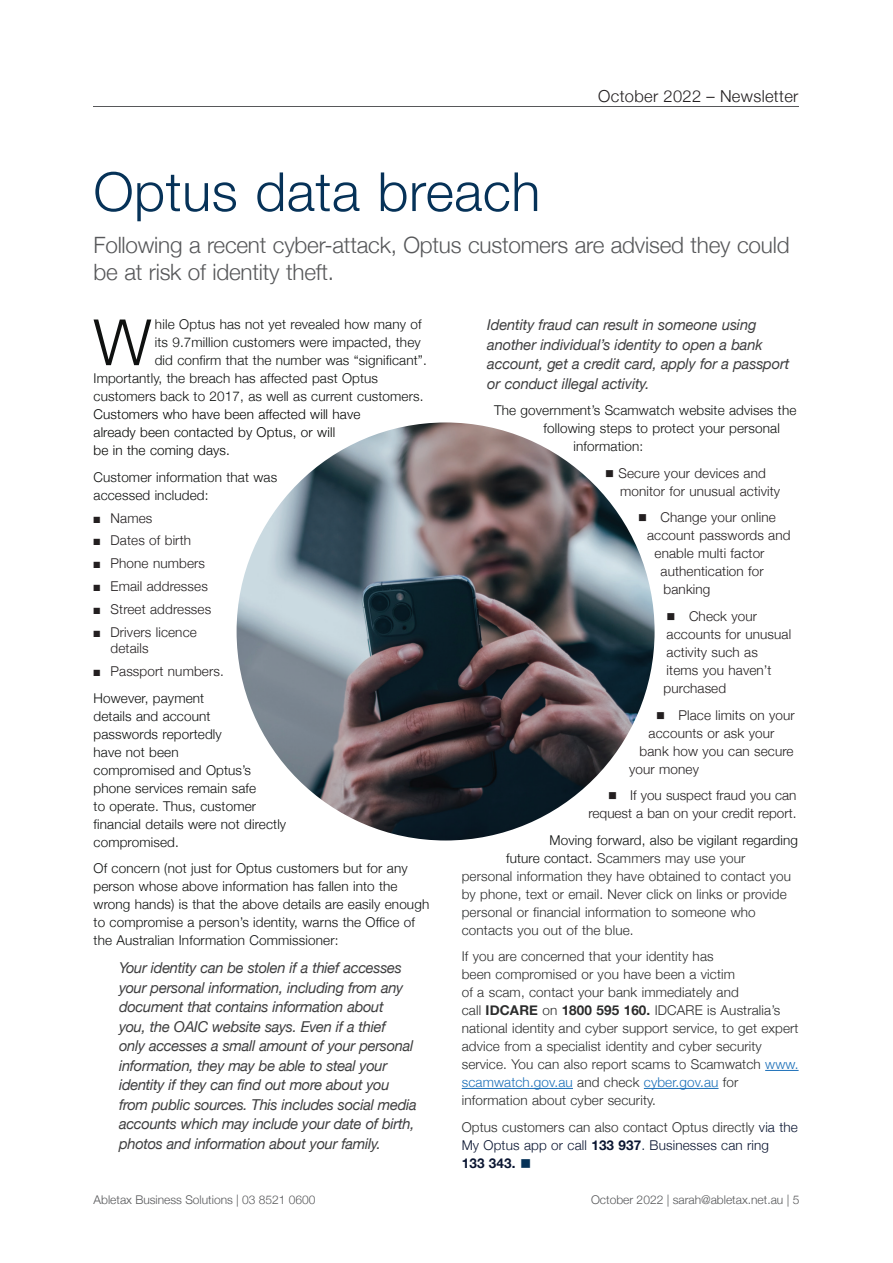
<style>
.page{position:relative;width:893px;height:1263px;background:#fff}
.page>*{position:absolute;margin:0;border:0;box-sizing:border-box;transform-origin:0 0}
.t1{font:300 63.9px "Helvetica Neue";color:#0f1110}
.t2{font:300 54px "Helvetica Neue";letter-spacing:.01em;color:#063258}
.t3{font:300 22.5px/27px "Helvetica Neue";letter-spacing:-.01em;color:#57585a}
.t4{font:300 16.5px "Helvetica Neue";letter-spacing:.02em;color:#231f20}
.t5{font:italic 15px/19.5px "Helvetica Neue";letter-spacing:-.02em;color:#3e3e3f}
.t6{font:300 13.5px/18px "Helvetica Neue";letter-spacing:.01em;color:#0f1110}
.t7{font:300 13.5px/18px "Helvetica Neue";letter-spacing:.01em;color:#2b2c2c}
.t8{font:300 13.5px/18px "Helvetica Neue";letter-spacing:.01em;color:#231f20}
.t9{font:300 13.5px/18px "Helvetica Neue";letter-spacing:.01em;color:#040503}
.t10{font:300 12px "Helvetica Neue";color:#57585a}
.s1{color:#0f1110}
.s2{font-weight:700}
.s3{color:#1b6fb8}
.s4{color:#0a1531}
.s5{font-weight:700;color:#0a1531}
.s6{color:#063258}
</style>
<div class="page">
<hr style="left:93px;top:106px;width:705px;height:1px;background:#57585a">
<img style="left:237px;top:422px;width:418px;height:418px;border-radius:209px">
<hr style="left:765px;top:1070px;width:34px;height:1px;background:#1b6fb8">
<hr style="left:462px;top:1088px;width:111px;height:1px;background:#1b6fb8">
<hr style="left:644px;top:1088px;width:74px;height:1px;background:#1b6fb8">
<p class="t4" style="left:598px;top:83px;width:202px">October 2022 – Newsletter</p>
<h2 class="t2" style="left:94px;top:148px;width:448px">Optus data breach</h2>
<h3 class="t3" style="left:94px;top:230px;width:697px">Following a recent cyber-attack, Optus customers are advised they could be at risk of identity theft.</h3>
<h1 class="t1" style="left:94px;top:291px;width:59px">W</h1>
<p class="t6" style="left:155px;top:314px;width:268px">hile Optus has not yet revealed how many of</p>
<p class="t5" style="left:487px;top:316px;width:304px">Identity fraud can result in someone using another individual’s identity to open a bank account, get a credit card, apply for a passport or conduct illegal activity.</p>
<p class="t6" style="left:494px;top:401px;width:304px">The government’s Scamwatch website advises the</p>
<p class="t6" style="left:544px;top:419px;width:238px">following steps to protect your personal</p>
<p class="t6" style="left:574px;top:437px;width:71px">information:</p>
<p class="t8" style="left:620px;top:463px;width:162px;text-indent:-15px">■ Secure your devices and monitor for unusual activity</p>
<p class="t8" style="left:638px;top:508px;width:139px">■ Change your online</p>
<p class="t8" style="left:647px;top:526px;width:145px">account passwords and</p>
<p class="t8" style="left:655px;top:544px;width:111px">enable multi factor</p>
<p class="t8" style="left:661px;top:562px;width:105px">authentication for</p>
<p class="t8" style="left:664px;top:580px;width:48px">banking</p>
<p class="t8" style="left:664px;top:606px;width:129px">■ Check your accounts for unusual activity such as<br>items you haven’t purchased</p>
<p class="t8" style="left:656px;top:705px;width:140px">■ Place limits on your</p>
<p class="t8" style="left:649px;top:723px;width:127px">accounts or ask your</p>
<p class="t8" style="left:640px;top:741px;width:156px">bank how you can secure</p>
<p class="t8" style="left:629px;top:759px;width:71px">your money</p>
<p class="t8" style="left:589px;top:785px;width:209px;text-align:right">■ If you suspect fraud you can request a ban on your credit report.</p>
<p class="t6" style="left:550px;top:830px;width:250px">Moving forward, also be vigilant regarding</p>
<p class="t7" style="left:506px;top:848px;width:241px"><span class="s1">future contact.</span> Scammers may use your</p>
<p class="t7" style="left:462px;top:866px;width:331px">personal information they have obtained to contact you</p>
<p class="t7" style="left:462px;top:884px;width:327px">by phone, text or email. Never click on links or provide</p>
<p class="t7" style="left:462px;top:902px;width:295px">personal or financial information to someone who</p>
<p class="t7" style="left:462px;top:920px;width:173px">contacts you out of the blue.</p>
<p class="t7" style="left:462px;top:946px;width:338px">If you are concerned that your identity has<br>been compromised or you have been a victim<br>of a scam, contact your bank immediately and<br>call <span class="s2">IDCARE</span> on <span class="s2">1800 595 160.</span> IDCARE is Australia’s national identity and cyber support service, to get expert advice from a specialist identity and cyber security service. You can also report scams to Scamwatch <span class="s3">www. scamwatch.gov.au</span> and check <span class="s3">cyber.gov.au</span> for information about cyber security.</p>
<p class="t7" style="left:462px;top:1117px;width:338px">Optus customers can also contact Optus directly <span class="s4">via the<br>My Optus app or call</span> <span class="s5">133 937</span><span class="s4">. Businesses can ring<br></span><span class="s5">133 343.</span> <span class="s6">■</span></p>
<p class="t6" style="left:155px;top:332px;width:267px">its 9.7million customers were impacted, they</p>
<p class="t6" style="left:155px;top:350px;width:274px">did confirm that the number was “significant”.</p>
<p class="t6" style="left:94px;top:368px;width:286px">Importantly, the breach has affected past Optus</p>
<p class="t6" style="left:94px;top:386px;width:331px">customers back to 2017, as well as current customers.</p>
<p class="t9" style="left:94px;top:404px;width:268px">Customers who have been affected will have already been contacted by Optus, or will<br>be in the coming days.</p>
<p class="t6" style="left:94px;top:467px;width:185px">Customer information that was accessed included:</p>
<p class="t8" style="left:94px;top:508px;width:60px">■ Names</p>
<p class="t8" style="left:94px;top:531px;width:99px">■ Dates of birth</p>
<p class="t8" style="left:94px;top:553px;width:113px">■ Phone numbers</p>
<p class="t8" style="left:94px;top:576px;width:116px">■ Email addresses</p>
<p class="t8" style="left:94px;top:599px;width:119px">■ Street addresses</p>
<p class="t8" style="left:111px;top:623px;width:88px;line-height:16.5px;text-indent:-17px">■ Drivers licence details</p>
<p class="t8" style="left:94px;top:657px;width:132px;line-height:26.5px">■ Passport numbers.<br><span class="s1">However, payment</span></p>
<p class="t6" style="left:94px;top:706px;width:194px">details and account<br>passwords reportedly<br>have not been<br>compromised and Optus’s phone services remain safe<br>to operate. Thus, customer financial details were not directly compromised.</p>
<p class="t6" style="left:94px;top:858px;width:337px">Of concern (not just for Optus customers but for any person whose above information has fallen into the wrong hands) is that the above details are easily enough to compromise a person’s identity, warns the Office of the Australian Information Commissioner:</p>
<p class="t5" style="left:119px;top:959px;width:299px">Your identity can be stolen if a thief accesses your personal information, including from any document that contains information about<br>you, the OAIC website says. Even if a thief<br>only accesses a small amount of your personal information, they may be able to steal your identity if they can find out more about you from public sources. This includes social media accounts which may include your date of birth, photos and information about your family.</p>
<p class="t10" style="left:94px;top:1190px;width:224px">Abletax Business Solutions | 03 8521 0600</p>
<p class="t10" style="left:591px;top:1190px;width:210px">October 2022 | sarah@abletax.net.au | 5</p>
</div>
